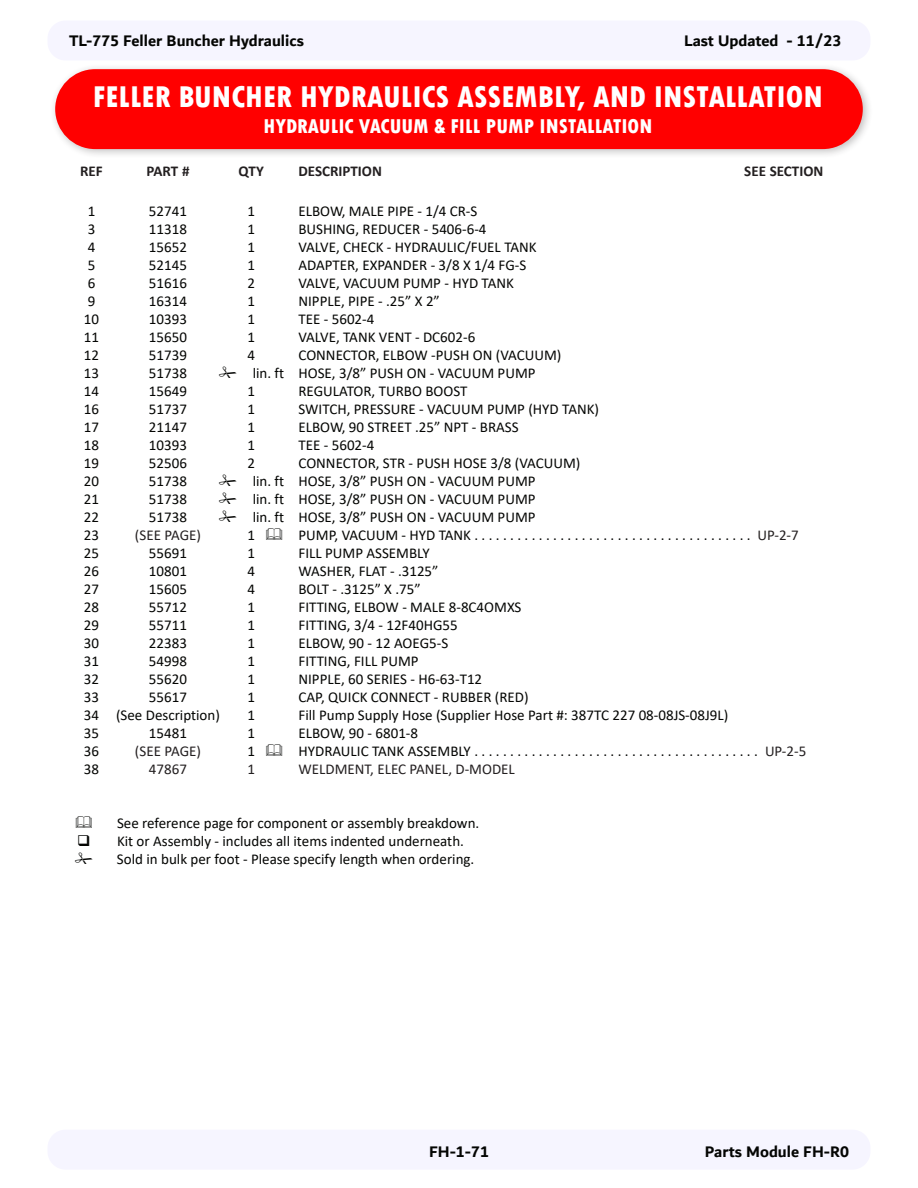
<style>
.page{position:relative;width:918px;height:1188px;background:#fff}
.page>*{position:absolute;margin:0;border:0;box-sizing:border-box;transform-origin:0 0}
.Main_Heading{font:800 condensed 31.5px "Tw Cen";color:#fff}
.Main_Heading_Sub{font:800 condensed 21px "Tw Cen";color:#fff}
.t1{font:700 16.5px "Dubai";color:#040503}
.Body{font:15px "Calibri";color:#040503}
.Body-2{font:15px "Calibri";color:#231f20}
.Heading_-_Column{font:700 15px "Calibri";color:#231f20}
.s1{color:#231f20}
</style>
<div class="page">
<div style="left:48px;top:21px;width:822px;height:39px;background:#f6f5ff;border-radius:18px"></div>
<div style="left:48px;top:1130px;width:822px;height:40px;background:#f6f5ff;border-radius:18px"></div>
<div style="left:49px;top:63px;width:824px;height:96px;background:#231f20;opacity:.28"></div>
<div style="left:55px;top:69px;width:808px;height:80px;background:#f00;border-radius:40px"></div>
<p class="t1" style="left:69px;top:31px;width:236px">TL-775 Feller Buncher Hydraulics</p>
<p class="t1" style="left:684px;top:31px;width:159px">Last Updated - 11/23</p>
<p class="Main_Heading" style="left:93px;top:78px;width:731px">FELLER BUNCHER HYDRAULICS ASSEMBLY, AND INSTALLATION</p>
<p class="Main_Heading_Sub" style="left:263px;top:114px;width:390px">HYDRAULIC VACUUM &amp; FILL PUMP INSTALLATION</p>
<p class="Heading_-_Column" style="left:80px;top:161px;width:24px">REF</p>
<p class="Heading_-_Column" style="left:147px;top:161px;width:44px">PART #</p>
<p class="Heading_-_Column" style="left:239px;top:161px;width:27px">QTY</p>
<p class="Heading_-_Column" style="left:298px;top:161px;width:85px">DESCRIPTION</p>
<p class="Heading_-_Column" style="left:744px;top:161px;width:81px">SEE SECTION</p>
<p class="Body" style="left:88px;top:200px;width:9px">1</p>
<p class="Body" style="left:149px;top:200px;width:40px">52741</p>
<p class="Body" style="left:247px;top:200px;width:9px">1</p>
<p class="Body" style="left:298px;top:200px;width:180px">ELBOW, MALE PIPE - 1/4 CR-S</p>
<p class="Body" style="left:88px;top:218px;width:9px">3</p>
<p class="Body" style="left:149px;top:218px;width:40px">11318</p>
<p class="Body" style="left:247px;top:218px;width:9px">1</p>
<p class="Body" style="left:298px;top:218px;width:190px">BUSHING, REDUCER - 5406-6-4</p>
<p class="Body" style="left:88px;top:236px;width:9px">4</p>
<p class="Body" style="left:149px;top:236px;width:40px">15652</p>
<p class="Body" style="left:247px;top:236px;width:9px">1</p>
<p class="Body" style="left:298px;top:236px;width:240px">VALVE, CHECK - HYDRAULIC/FUEL TANK</p>
<p class="Body" style="left:88px;top:254px;width:9px">5</p>
<p class="Body" style="left:149px;top:254px;width:40px">52145</p>
<p class="Body" style="left:247px;top:254px;width:9px">1</p>
<p class="Body" style="left:298px;top:254px;width:229px">ADAPTER, EXPANDER - 3/8 X 1/4 FG-S</p>
<p class="Body" style="left:88px;top:272px;width:9px">6</p>
<p class="Body" style="left:149px;top:272px;width:40px">51616</p>
<p class="Body" style="left:247px;top:272px;width:9px">2</p>
<p class="Body" style="left:298px;top:272px;width:217px">VALVE, VACUUM PUMP - HYD TANK</p>
<p class="Body" style="left:88px;top:290px;width:9px">9</p>
<p class="Body" style="left:149px;top:290px;width:40px">16314</p>
<p class="Body" style="left:247px;top:290px;width:9px">1</p>
<p class="Body" style="left:298px;top:290px;width:143px">NIPPLE, PIPE - .25” X 2”</p>
<p class="Body" style="left:84px;top:308px;width:17px">10</p>
<p class="Body" style="left:149px;top:308px;width:40px">10393</p>
<p class="Body" style="left:247px;top:308px;width:9px">1</p>
<p class="Body" style="left:298px;top:308px;width:77px">TEE - 5602-4</p>
<p class="Body" style="left:84px;top:326px;width:17px">11</p>
<p class="Body" style="left:149px;top:326px;width:40px">15650</p>
<p class="Body" style="left:247px;top:326px;width:9px">1</p>
<p class="Body" style="left:298px;top:326px;width:178px">VALVE, TANK VENT - DC602-6</p>
<p class="Body" style="left:84px;top:344px;width:17px">12</p>
<p class="Body" style="left:149px;top:344px;width:40px">51739</p>
<p class="Body" style="left:247px;top:344px;width:9px">4</p>
<p class="Body" style="left:298px;top:344px;width:264px">CONNECTOR, ELBOW -PUSH ON (VACUUM)</p>
<p class="Body" style="left:84px;top:362px;width:17px">13</p>
<p class="Body" style="left:149px;top:362px;width:40px">51738</p>
<p class="Body" style="left:253px;top:362px;width:284px">lin. ft HOSE, 3/8” PUSH ON - VACUUM PUMP</p>
<p class="Body" style="left:84px;top:380px;width:17px">14</p>
<p class="Body" style="left:149px;top:380px;width:40px">15649</p>
<p class="Body" style="left:247px;top:380px;width:9px">1</p>
<p class="Body" style="left:298px;top:380px;width:170px">REGULATOR, TURBO BOOST</p>
<p class="Body" style="left:84px;top:398px;width:17px">16</p>
<p class="Body" style="left:149px;top:398px;width:40px">51737</p>
<p class="Body" style="left:247px;top:398px;width:9px">1</p>
<p class="Body" style="left:298px;top:398px;width:302px">SWITCH, PRESSURE - VACUUM PUMP (HYD TANK)</p>
<p class="Body" style="left:84px;top:416px;width:17px">17</p>
<p class="Body" style="left:149px;top:416px;width:40px">21147</p>
<p class="Body" style="left:247px;top:416px;width:9px">1</p>
<p class="Body" style="left:298px;top:416px;width:222px">ELBOW, 90 STREET .25” NPT - BRASS</p>
<p class="Body" style="left:84px;top:434px;width:17px">18</p>
<p class="Body" style="left:149px;top:434px;width:40px">10393</p>
<p class="Body" style="left:247px;top:434px;width:9px">1</p>
<p class="Body" style="left:298px;top:434px;width:77px">TEE - 5602-4</p>
<p class="Body" style="left:84px;top:452px;width:17px">19</p>
<p class="Body" style="left:149px;top:452px;width:40px">52506</p>
<p class="Body" style="left:247px;top:452px;width:9px">2</p>
<p class="Body" style="left:298px;top:452px;width:283px">CONNECTOR, STR - PUSH HOSE 3/8 (VACUUM)</p>
<p class="Body" style="left:84px;top:470px;width:17px">20</p>
<p class="Body" style="left:149px;top:470px;width:40px">51738</p>
<p class="Body" style="left:253px;top:470px;width:284px">lin. ft HOSE, 3/8” PUSH ON - VACUUM PUMP</p>
<p class="Body" style="left:84px;top:488px;width:17px">21</p>
<p class="Body" style="left:149px;top:488px;width:40px">51738</p>
<p class="Body" style="left:253px;top:488px;width:284px">lin. ft HOSE, 3/8” PUSH ON - VACUUM PUMP</p>
<p class="Body" style="left:84px;top:506px;width:17px">22</p>
<p class="Body" style="left:149px;top:506px;width:40px">51738</p>
<p class="Body" style="left:253px;top:506px;width:284px">lin. ft HOSE, 3/8” PUSH ON - VACUUM PUMP</p>
<p class="Body" style="left:84px;top:524px;width:17px">23</p>
<p class="Body-2" style="left:135px;top:524px;width:68px">(SEE PAGE)</p>
<p class="Body" style="left:247px;top:524px;width:9px">1</p>
<p class="Body" style="left:298px;top:524px;width:502px">PUMP, VACUUM - HYD TANK . . . . . . . . . . . . . . . . . . . . . . . . . . . . . . . . . . . . . . . <span class="s1">UP-2-7</span></p>
<p class="Body" style="left:84px;top:542px;width:17px">25</p>
<p class="Body" style="left:149px;top:542px;width:40px">55691</p>
<p class="Body" style="left:247px;top:542px;width:9px">1</p>
<p class="Body" style="left:298px;top:542px;width:133px">FILL PUMP ASSEMBLY</p>
<p class="Body" style="left:84px;top:560px;width:17px">26</p>
<p class="Body" style="left:149px;top:560px;width:40px">10801</p>
<p class="Body" style="left:247px;top:560px;width:9px">4</p>
<p class="Body" style="left:298px;top:560px;width:142px">WASHER, FLAT - .3125”</p>
<p class="Body" style="left:84px;top:578px;width:17px">27</p>
<p class="Body" style="left:149px;top:578px;width:40px">15605</p>
<p class="Body" style="left:247px;top:578px;width:9px">4</p>
<p class="Body" style="left:298px;top:578px;width:124px">BOLT - .3125” X .75”</p>
<p class="Body" style="left:84px;top:596px;width:17px">28</p>
<p class="Body" style="left:149px;top:596px;width:40px">55712</p>
<p class="Body" style="left:247px;top:596px;width:9px">1</p>
<p class="Body" style="left:298px;top:596px;width:225px">FITTING, ELBOW - MALE 8-8C4OMXS</p>
<p class="Body" style="left:84px;top:614px;width:17px">29</p>
<p class="Body" style="left:149px;top:614px;width:40px">55711</p>
<p class="Body" style="left:247px;top:614px;width:9px">1</p>
<p class="Body" style="left:298px;top:614px;width:161px">FITTING, 3/4 - 12F40HG55</p>
<p class="Body" style="left:84px;top:632px;width:17px">30</p>
<p class="Body" style="left:149px;top:632px;width:40px">22383</p>
<p class="Body" style="left:247px;top:632px;width:9px">1</p>
<p class="Body" style="left:298px;top:632px;width:151px">ELBOW, 90 - 12 AOEG5-S</p>
<p class="Body" style="left:84px;top:650px;width:17px">31</p>
<p class="Body" style="left:149px;top:650px;width:40px">54998</p>
<p class="Body" style="left:247px;top:650px;width:9px">1</p>
<p class="Body" style="left:298px;top:650px;width:122px">FITTING, FILL PUMP</p>
<p class="Body" style="left:84px;top:668px;width:17px">32</p>
<p class="Body" style="left:149px;top:668px;width:40px">55620</p>
<p class="Body" style="left:247px;top:668px;width:9px">1</p>
<p class="Body" style="left:298px;top:668px;width:185px">NIPPLE, 60 SERIES - H6-63-T12</p>
<p class="Body" style="left:84px;top:686px;width:17px">33</p>
<p class="Body" style="left:149px;top:686px;width:40px">55617</p>
<p class="Body" style="left:247px;top:686px;width:9px">1</p>
<p class="Body" style="left:298px;top:686px;width:232px">CAP, QUICK CONNECT - RUBBER (RED)</p>
<p class="Body" style="left:84px;top:704px;width:138px">34 (See Description)</p>
<p class="Body" style="left:247px;top:704px;width:9px">1</p>
<p class="Body" style="left:299px;top:704px;width:431px">Fill Pump Supply Hose (Supplier Hose Part #: 387TC 227 08-08JS-08J9L)</p>
<p class="Body" style="left:84px;top:722px;width:17px">35</p>
<p class="Body" style="left:149px;top:722px;width:40px">15481</p>
<p class="Body" style="left:247px;top:722px;width:9px">1</p>
<p class="Body" style="left:298px;top:722px;width:121px">ELBOW, 90 - 6801-8</p>
<p class="Body" style="left:84px;top:740px;width:17px">36</p>
<p class="Body-2" style="left:135px;top:740px;width:68px">(SEE PAGE)</p>
<p class="Body" style="left:247px;top:740px;width:9px">1</p>
<p class="Body" style="left:298px;top:740px;width:509px">HYDRAULIC TANK ASSEMBLY . . . . . . . . . . . . . . . . . . . . . . . . . . . . . . . . . . . . . . . . <span class="s1">UP-2-5</span></p>
<p class="Body" style="left:84px;top:758px;width:17px">38</p>
<p class="Body-2" style="left:149px;top:758px;width:40px">47867</p>
<p class="Body-2" style="left:247px;top:758px;width:9px">1</p>
<p class="Body-2" style="left:298px;top:758px;width:218px">WELDMENT, ELEC PANEL, D-MODEL</p>
<p class="Body" style="left:117px;top:812px;width:362px">See reference page for component or assembly breakdown.</p>
<p class="Body" style="left:77px;top:830px;width:386px">❑ Kit or Assembly - includes all items indented underneath.</p>
<p class="Body" style="left:117px;top:848px;width:357px">Sold in bulk per foot - Please specify length when ordering.</p>
<p class="t1" style="left:429px;top:1141px;width:61px">FH-1-71</p>
<p class="t1" style="left:705px;top:1141px;width:146px">Parts Module FH-R0</p>
</div>
